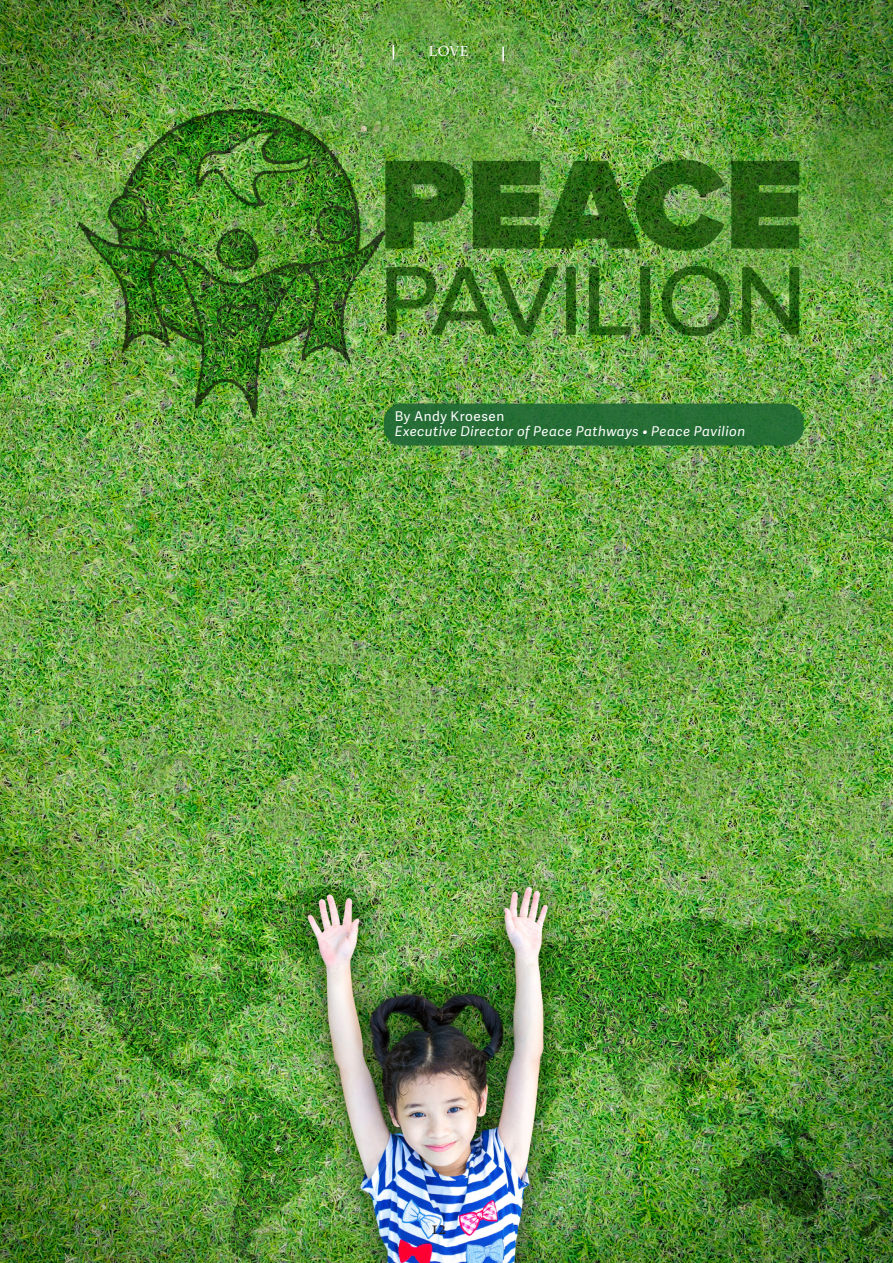
<style>
.page{position:relative;width:893px;height:1263px;background:#fff}
.page>*{position:absolute;margin:0;border:0;box-sizing:border-box;transform-origin:0 0}
.t1{font:18px "Calluna";color:#231f20}
.By_line{font:15px "Calluna";color:#fff}
.By_line-2{font:italic 13.5px "Adelle Sans";letter-spacing:.035em;color:#fff}
.By_line-3{font:13.5px "Adelle Sans";letter-spacing:.04em;color:#fff}
</style>
<div class="page">
<img style="left:0;top:0;width:893px;height:1263px">
<div style="left:384px;top:404px;width:420px;height:42px;background:#266e35;border-radius:18px"></div>
<svg style="left:393px;top:45px;width:1px;height:15px"></svg>
<svg style="left:502px;top:47px;width:2px;height:14px"></svg>
<p class="By_line" style="left:429px;top:42px;width:41px">LOVE</p>
<p class="By_line-3" style="left:395px;top:407px;width:111px">By Andy Kroesen</p>
<p class="By_line-2" style="left:395px;top:422px;width:352px">Executive Director of Peace Pathways • Peace Pavilion</p>
<p class="t1" style="left:431px;top:1217px;width:17px">12</p>
</div>
